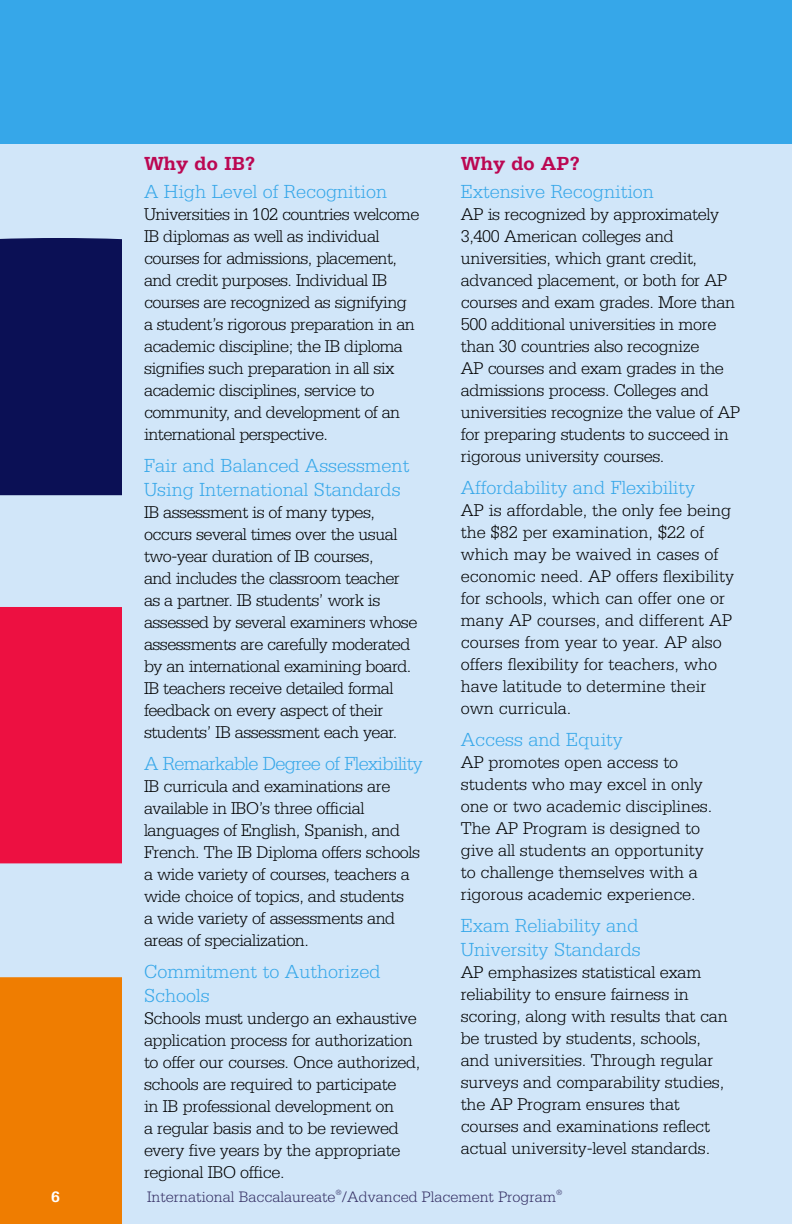
<style>
.page{position:relative;width:792px;height:1224px;background:#fff}
.page>*{position:absolute;margin:0;border:0;box-sizing:border-box;transform-origin:0 0}
.B_Head{font:300 20px/24px "Serifa Std";color:#36a7e9}
.B_Head-2{font:300 20px "Serifa Std";letter-spacing:-.03em;color:#36a7e9}
.A_Head{font:700 20px "Serifa Std";color:#bb0752}
.Text{font:300 18px/22px "Serifa Std";letter-spacing:-.02em;color:#000}
.Text-2{font:300 18px/22px "Serifa Std";color:#000}
.t1{font:300 16px "Serifa Std";color:#342e63}
.t2{font:700 16px "Serifa Std";color:#fff}
</style>
<div class="page">
<div style="left:0;top:144px;width:792px;height:1080px;background:#d1e6f9"></div>
<div style="left:0;top:238px;width:122px;height:257px;background:#0b1055"></div>
<div style="left:0;top:607px;width:122px;height:257px;background:#ed1041"></div>
<div style="left:0;top:977px;width:122px;height:247px;background:#ef7d01"></div>
<div style="left:0;top:0;width:792px;height:144px;background:#36a7e9"></div>
<p class="A_Head" style="left:144px;top:152px;width:113px">Why do IB?</p>
<p class="B_Head" style="left:144px;top:180px;width:245px">A High Level of Recognition</p>
<p class="Text" style="left:144px;top:204px;width:277px">Universities in 102 countries welcome IB diplomas as well as individual courses for admissions, placement, and credit purposes. Individual IB courses are recognized as signifying a student’s rigorous preparation in an academic discipline; the IB diploma signifies such preparation in all six academic disciplines, service to community, and development of an international perspective.</p>
<p class="B_Head" style="left:144px;top:454px;width:267px">Fair and Balanced Assessment<br>Using International Standards</p>
<p class="Text" style="left:144px;top:502px;width:275px">IB assessment is of many types, occurs several times over the usual two-year duration of IB courses,<br>and includes the classroom teacher as a partner. IB students’ work is assessed by several examiners whose assessments are carefully moderated by an international examining board.<br>IB teachers receive detailed formal feedback on every aspect of their students’ IB assessment each year.</p>
<p class="B_Head-2" style="left:144px;top:753px;width:280px">A Remarkable Degree of Flexibility</p>
<p class="Text" style="left:144px;top:776px;width:278px">IB curricula and examinations are available in IBO’s three official languages of English, Spanish, and French. The IB Diploma offers schools a wide variety of courses, teachers a wide choice of topics, and students<br>a wide variety of assessments and areas of specialization.</p>
<p class="B_Head" style="left:144px;top:960px;width:238px">Commitment to Authorized<br>Schools</p>
<p class="Text" style="left:144px;top:1008px;width:278px">Schools must undergo an exhaustive application process for authorization to offer our courses. Once authorized, schools are required to participate<br>in IB professional development on<br>a regular basis and to be reviewed every five years by the appropriate regional IBO office.</p>
<p class="A_Head" style="left:461px;top:152px;width:120px">Why do AP?</p>
<p class="B_Head" style="left:461px;top:180px;width:195px">Extensive Recognition</p>
<p class="Text" style="left:461px;top:204px;width:281px">AP is recognized by approximately 3,400 American colleges and universities, which grant credit, advanced placement, or both for AP courses and exam grades. More than 500 additional universities in more than 30 countries also recognize<br>AP courses and exam grades in the admissions process. Colleges and universities recognize the value of AP for preparing students to succeed in rigorous university courses.</p>
<p class="B_Head" style="left:461px;top:476px;width:236px">Affordability and Flexibility</p>
<p class="Text-2" style="left:461px;top:500px;width:275px">AP is affordable, the only fee being the $82 per examination, $22 of which may be waived in cases of economic need. AP offers flexibility for schools, which can offer one or many AP courses, and different AP courses from year to year. AP also offers flexibility for teachers, who have latitude to determine their own curricula.</p>
<p class="B_Head" style="left:461px;top:728px;width:164px">Access and Equity</p>
<p class="Text" style="left:461px;top:752px;width:253px">AP promotes open access to students who may excel in only one or two academic disciplines.<br>The AP Program is designed to give all students an opportunity to challenge themselves with a rigorous academic experience.</p>
<p class="B_Head" style="left:461px;top:914px;width:181px">Exam Reliability and<br>University Standards</p>
<p class="Text" style="left:461px;top:962px;width:268px">AP emphasizes statistical exam reliability to ensure fairness in scoring, along with results that can be trusted by students, schools, and universities. Through regular surveys and comparability studies, the AP Program ensures that courses and examinations reflect actual university-level standards.</p>
<p class="t2" style="left:51px;top:1187px;width:10px">6</p>
<p class="t1" style="left:147px;top:1188px;width:417px">International Baccalaureate<sup>®</sup>/Advanced Placement Program<sup>®</sup></p>
</div>
